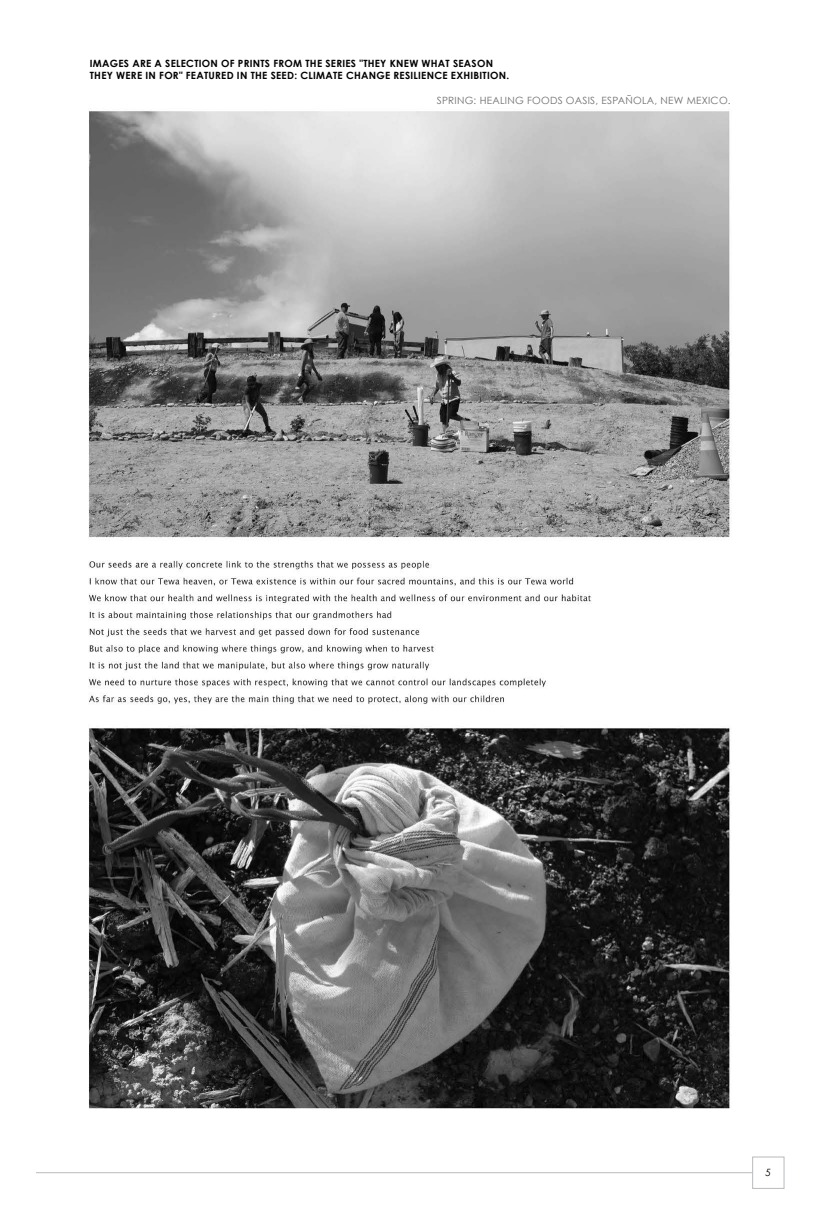
<style>
.page{position:relative;width:819px;height:1224px;background:#fff}
.page>*{position:absolute;margin:0;border:0;box-sizing:border-box;transform-origin:0 0}
.t1{font:700 10px/12px "Century Gothic";letter-spacing:.025em;color:#000}
.t2{font:10px "Century Gothic";letter-spacing:.025em;color:#6d6e71}
.t3{font:italic 10px "Century Gothic";color:#000}
</style>
<div class="page">
<div style="left:752px;top:1157px;width:33px;height:32px;border:1px solid #b8babc"></div>
<hr style="left:36px;top:1172px;width:717px;height:1px;background:#b8babc">
<img style="left:88px;top:111px;width:643px;height:998px">
<p class="t1" style="left:90px;top:57px;width:421px">IMAGES ARE A SELECTION OF PRINTS FROM THE SERIES "THEY KNEW WHAT SEASON<br>THEY WERE IN FOR" FEATURED IN THE SEED: CLIMATE CHANGE RESILIENCE EXHIBITION.</p>
<p class="t2" style="left:437px;top:94px;width:295px">SPRING: HEALING FOODS OASIS, ESPAÑOLA, NEW MEXICO.</p>
<p class="t3" style="left:766px;top:1166px;width:7px">5</p>
</div>
